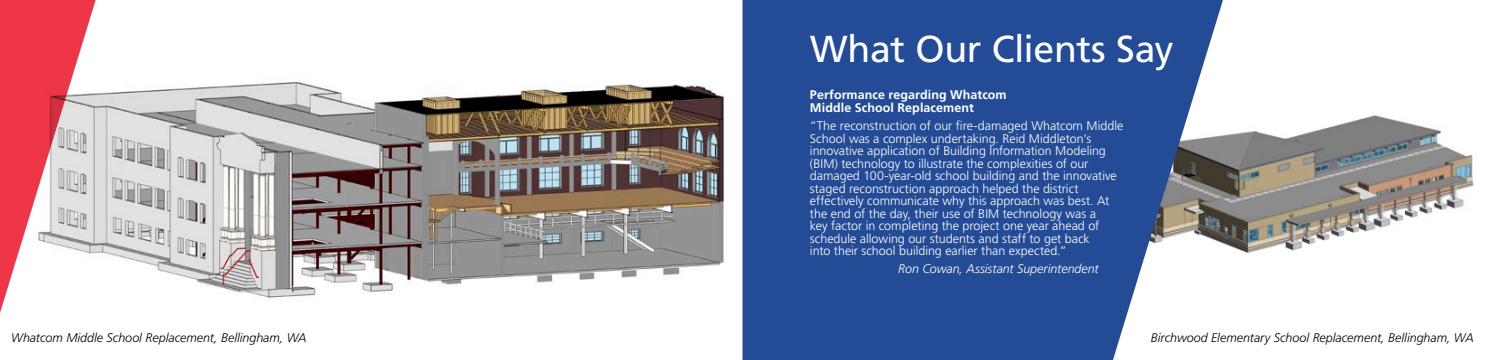
<style>
.page{position:relative;width:1485px;height:360px;background:#fff}
.page>*{position:absolute;margin:0;border:0;box-sizing:border-box;transform-origin:0 0}
.Title{font:37.5px "Frutiger LT Std";letter-spacing:-.01em;color:#fff}
.Body{font:300 12.5px/12.5px "Frutiger LT Std";color:#fff}
.Body-2{font:italic 300 12.5px "Frutiger LT Std";color:#000}
.Body-3{font:700 12.5px/12.5px "Frutiger LT Std";letter-spacing:.005em;color:#fff}
.Body-4{font:italic 300 12.5px "Frutiger LT Std";color:#fff}
</style>
<div class="page">
<img style="left:1223px;top:115px;width:251px;height:138px">
<img style="left:101px;top:82px;width:623px;height:216px">
<svg style="left:742px;top:0;width:481px;height:360px;fill:#244c96"></svg>
<svg style="left:0;top:0;width:101px;height:313px"></svg>
<p class="Title" style="left:810px;top:27px;width:365px">What Our Clients Say</p>
<p class="Body-3" style="left:810px;top:89px;width:198px">Performance regarding Whatcom<br>Middle School Replacement</p>
<p class="Body" style="left:810px;top:120px;width:315px">“The reconstruction of our fire-damaged Whatcom Middle School was a complex undertaking. Reid Middleton’s innovative application of Building Information Modeling (BIM) technology to illustrate the complexities of our damaged 100-year-old school building and the innovative staged reconstruction approach helped the district effectively communicate why this approach was best. At the end of the day, their use of BIM technology was a<br>key factor in completing the project one year ahead of schedule allowing our students and staff to get back<br>into their school building earlier than expected.”</p>
<p class="Body-4" style="left:898px;top:262px;width:202px">Ron Cowan, Assistant Superintendent</p>
<p class="Body-2" style="left:11px;top:331px;width:297px">Whatcom Middle School Replacement, Bellingham, WA</p>
<p class="Body-2" style="left:1151px;top:331px;width:324px">Birchwood Elementary School Replacement, Bellingham, WA</p>
</div>
